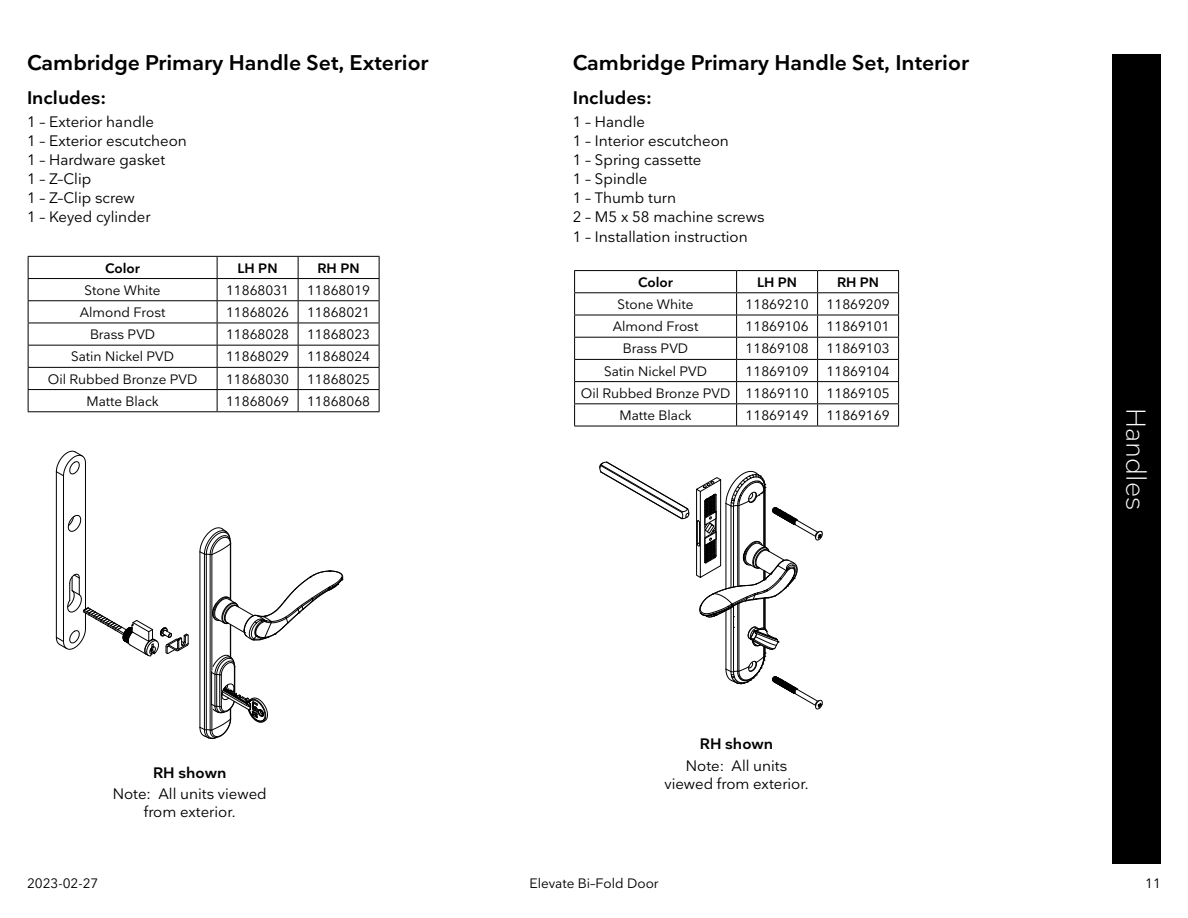
<style>
.page{position:relative;width:1188px;height:918px;background:#fff}
.page>*{position:absolute;margin:0;border:0;box-sizing:border-box;transform-origin:0 0}
.t1{font:300 27px "Nationale";color:#fff}
.t2{font:600 21px "Nationale";color:#000101}
.t3{font:600 18px "Nationale";color:#000}
.t4{font:15px/19px "Nationale";color:#000}
.t5{font:600 15px "Nationale";color:#000}
.t6{font:13.5px "Nationale";color:#000}
.t7{font:13.5px "Nationale";color:#000101}
.t8{font:600 13.5px "Nationale";color:#000}
.s1{font-weight:600}
.s2{font-weight:600;color:#000101}
</style>
<div class="page">
<div style="left:1112px;top:54px;width:49px;height:810px;background:#000"></div>
<svg style="left:55px;top:450px;width:289px;height:290px"></svg>
<svg style="left:599px;top:461px;width:224px;height:249px"></svg>
<hr style="left:28px;top:256px;width:189px;height:1px;background:#000">
<hr style="left:217px;top:256px;width:81px;height:1px;background:#000">
<hr style="left:298px;top:256px;width:82px;height:1px;background:#000">
<hr style="left:28px;top:278px;width:189px;height:1px;background:#000">
<hr style="left:217px;top:278px;width:81px;height:1px;background:#000">
<hr style="left:298px;top:278px;width:82px;height:1px;background:#000">
<hr style="left:28px;top:300px;width:189px;height:1px;background:#000">
<hr style="left:217px;top:300px;width:81px;height:1px;background:#000">
<hr style="left:298px;top:300px;width:82px;height:1px;background:#000">
<hr style="left:28px;top:323px;width:189px;height:1px;background:#000">
<hr style="left:217px;top:323px;width:81px;height:1px;background:#000">
<hr style="left:298px;top:323px;width:82px;height:1px;background:#000">
<hr style="left:28px;top:345px;width:189px;height:1px;background:#000">
<hr style="left:217px;top:345px;width:81px;height:1px;background:#000">
<hr style="left:298px;top:345px;width:82px;height:1px;background:#000">
<hr style="left:28px;top:367px;width:189px;height:1px;background:#000">
<hr style="left:217px;top:367px;width:81px;height:1px;background:#000">
<hr style="left:298px;top:367px;width:82px;height:1px;background:#000">
<hr style="left:28px;top:389px;width:189px;height:1px;background:#000">
<svg style="left:28px;top:257px;width:1px;height:154px"></svg>
<hr style="left:217px;top:389px;width:81px;height:1px;background:#000">
<svg style="left:217px;top:257px;width:1px;height:154px"></svg>
<hr style="left:298px;top:389px;width:82px;height:1px;background:#000">
<svg style="left:298px;top:257px;width:1px;height:154px"></svg>
<svg style="left:379px;top:257px;width:1px;height:154px"></svg>
<hr style="left:28px;top:411px;width:189px;height:1px;background:#000">
<hr style="left:217px;top:411px;width:81px;height:1px;background:#000">
<hr style="left:298px;top:411px;width:82px;height:1px;background:#000">
<hr style="left:574px;top:270px;width:163px;height:1px;background:#000">
<hr style="left:737px;top:270px;width:81px;height:1px;background:#000">
<hr style="left:818px;top:270px;width:81px;height:1px;background:#000">
<hr style="left:574px;top:292px;width:163px;height:1px;background:#000">
<hr style="left:737px;top:292px;width:81px;height:1px;background:#000">
<hr style="left:818px;top:292px;width:81px;height:1px;background:#000">
<hr style="left:574px;top:315px;width:163px;height:1px;background:#000">
<hr style="left:737px;top:315px;width:81px;height:1px;background:#000">
<hr style="left:818px;top:315px;width:81px;height:1px;background:#000">
<hr style="left:574px;top:337px;width:163px;height:1px;background:#000">
<hr style="left:737px;top:337px;width:81px;height:1px;background:#000">
<hr style="left:818px;top:337px;width:81px;height:1px;background:#000">
<hr style="left:574px;top:359px;width:163px;height:1px;background:#000">
<hr style="left:737px;top:359px;width:81px;height:1px;background:#000">
<hr style="left:818px;top:359px;width:81px;height:1px;background:#000">
<hr style="left:574px;top:381px;width:163px;height:1px;background:#000">
<hr style="left:737px;top:381px;width:81px;height:1px;background:#000">
<hr style="left:818px;top:381px;width:81px;height:1px;background:#000">
<hr style="left:574px;top:403px;width:163px;height:1px;background:#000">
<svg style="left:574px;top:271px;width:1px;height:155px"></svg>
<hr style="left:737px;top:403px;width:81px;height:1px;background:#000">
<svg style="left:736px;top:271px;width:1px;height:155px"></svg>
<hr style="left:818px;top:403px;width:81px;height:1px;background:#000">
<svg style="left:817px;top:271px;width:1px;height:155px"></svg>
<svg style="left:898px;top:271px;width:1px;height:155px"></svg>
<hr style="left:574px;top:426px;width:163px;height:1px;background:#000">
<hr style="left:737px;top:426px;width:81px;height:1px;background:#000">
<hr style="left:818px;top:426px;width:81px;height:1px;background:#000">
<h2 class="t2" style="left:27px;top:49px;width:403px">Cambridge Primary Handle Set, Exterior</h2>
<h3 class="t3" style="left:27px;top:86px;width:81px">Includes:</h3>
<p class="t4" style="left:27px;top:112px;width:161px">1 – Exterior handle<br>1 – Exterior escutcheon<br>1 – Hardware gasket<br>1 – Z–Clip<br>1 – Z–Clip screw<br>1 – Keyed cylinder</p>
<p class="t8" style="left:105px;top:259px;width:36px">Color</p>
<p class="t8" style="left:238px;top:259px;width:42px">LH PN</p>
<p class="t8" style="left:318px;top:259px;width:44px">RH PN</p>
<p class="t6" style="left:85px;top:281px;width:77px">Stone White</p>
<p class="t6" style="left:226px;top:281px;width:65px">11868031</p>
<p class="t6" style="left:307px;top:281px;width:65px">11868019</p>
<p class="t6" style="left:80px;top:304px;width:87px">Almond Frost</p>
<p class="t6" style="left:226px;top:304px;width:65px">11868026</p>
<p class="t6" style="left:307px;top:304px;width:65px">11868021</p>
<p class="t6" style="left:90px;top:326px;width:67px">Brass PVD</p>
<p class="t6" style="left:226px;top:326px;width:65px">11868028</p>
<p class="t6" style="left:307px;top:326px;width:65px">11868023</p>
<p class="t6" style="left:71px;top:348px;width:105px">Satin Nickel PVD</p>
<p class="t6" style="left:226px;top:348px;width:65px">11868029</p>
<p class="t6" style="left:307px;top:348px;width:65px">11868024</p>
<p class="t6" style="left:48px;top:370px;width:151px">Oil Rubbed Bronze PVD</p>
<p class="t6" style="left:226px;top:370px;width:65px">11868030</p>
<p class="t6" style="left:307px;top:370px;width:65px">11868025</p>
<p class="t6" style="left:87px;top:393px;width:74px">Matte Black</p>
<p class="t6" style="left:226px;top:393px;width:65px">11868069</p>
<p class="t6" style="left:307px;top:393px;width:65px">11868068</p>
<h2 class="t2" style="left:573px;top:49px;width:398px">Cambridge Primary Handle Set, Interior</h2>
<h3 class="t3" style="left:573px;top:86px;width:81px">Includes:</h3>
<p class="t4" style="left:573px;top:112px;width:193px">1 – Handle<br>1 – Interior escutcheon<br>1 – Spring cassette<br>1 – Spindle<br>1 – Thumb turn<br>2 – M5 x 58 machine screws<br>1 – Installation instruction</p>
<p class="t8" style="left:638px;top:273px;width:36px">Color</p>
<p class="t8" style="left:757px;top:273px;width:42px">LH PN</p>
<p class="t8" style="left:837px;top:273px;width:44px">RH PN</p>
<p class="t6" style="left:618px;top:296px;width:77px">Stone White</p>
<p class="t6" style="left:746px;top:296px;width:65px">11869210</p>
<p class="t6" style="left:827px;top:296px;width:65px">11869209</p>
<p class="t6" style="left:613px;top:318px;width:87px">Almond Frost</p>
<p class="t6" style="left:746px;top:318px;width:65px">11869106</p>
<p class="t6" style="left:827px;top:318px;width:65px">11869101</p>
<p class="t6" style="left:623px;top:340px;width:67px">Brass PVD</p>
<p class="t6" style="left:746px;top:340px;width:65px">11869108</p>
<p class="t6" style="left:827px;top:340px;width:65px">11869103</p>
<p class="t6" style="left:604px;top:362px;width:105px">Satin Nickel PVD</p>
<p class="t6" style="left:746px;top:362px;width:65px">11869109</p>
<p class="t6" style="left:827px;top:362px;width:65px">11869104</p>
<p class="t6" style="left:581px;top:385px;width:229px">Oil Rubbed Bronze PVD 11869110</p>
<p class="t6" style="left:827px;top:385px;width:65px">11869105</p>
<p class="t6" style="left:620px;top:407px;width:74px">Matte Black</p>
<p class="t6" style="left:746px;top:407px;width:65px">11869149</p>
<p class="t6" style="left:827px;top:407px;width:65px">11869169</p>
<p class="t4" style="left:113px;top:762px;width:155px;line-height:21.3px;text-align:center"><span class="s1">RH</span> <span class="s2">shown<br></span>Note: All units viewed</p>
<p class="t4" style="left:144px;top:802px;width:93px">from exterior.</p>
<p class="t7" style="left:27px;top:874px;width:73px">2023-02-27</p>
<p class="t5" style="left:700px;top:734px;width:75px">RH shown</p>
<p class="t4" style="left:664px;top:756px;width:146px;line-height:18px;text-align:center">Note: All units viewed from exterior.</p>
<p class="t7" style="left:529px;top:874px;width:131px">Elevate Bi–Fold Door</p>
<h1 class="t1" style="left:1153px;top:408px;width:103px;rotate:90deg">Handles</h1>
<p class="t7" style="left:1145px;top:874px;width:17px">11</p>
</div>
